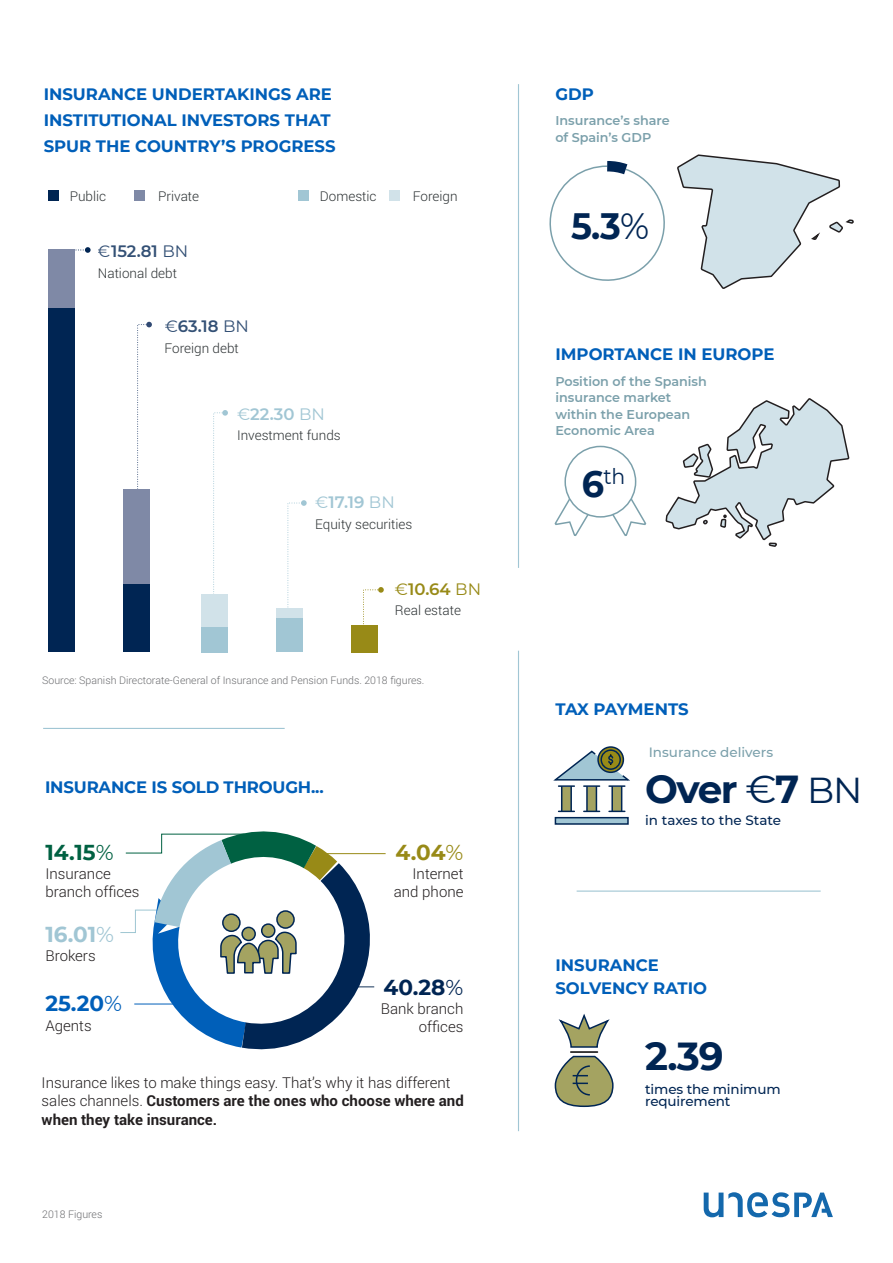
<style>
.page{position:relative;width:893px;height:1263px;background:#fff}
.page>*{position:absolute;margin:0;border:0;box-sizing:border-box;transform-origin:0 0}
.t1{font:700 39px "Montserrat";letter-spacing:-.04em;color:#002553}
.t2{font:700 36.6px "Montserrat";color:#002553;scale:.96 1}
.t3{font:700 21.6px "Montserrat";color:#006142}
.t4{font:700 21.6px "Montserrat";color:#a1c6d4}
.t5{font:700 21.6px "Montserrat";color:#002553}
.t6{font:700 21.6px "Montserrat";color:#005fb9}
.t7{font:700 21.6px "Montserrat";color:#988a17}
.t8{font:21.3px "Montserrat";color:#002553;scale:.96 1}
.t9{font:700 16.5px/26px "Montserrat";color:#005fb9}
.t10{font:600 16.5px "Montserrat";color:#002553}
.t11{font:600 16.5px "Montserrat";color:#a1c6d4}
.t12{font:600 16.5px "Montserrat";color:#988a17}
.t13{font:300 15px/18px "Roboto";color:#231f20;text-align:right}
.t14{font:300 13.5px "Roboto";color:#2e3335}
.t15{font:500 13.5px/11.6px "Montserrat";letter-spacing:-.01em;color:#002553}
.t16{font:500 13.5px "Montserrat";color:#7ba0ab}
.t17{font:600 12.75px/16.5px "Montserrat";color:#7ba0ab}
.t18{font:300 10.5px "Roboto";color:#6c6d70}
.s1{font-weight:400}
.s2{font-weight:700}
.s3{font-weight:700;font-size:36.6px}
.s4{font-weight:400;font-size:36px}
</style>
<div class="page">
<svg style="left:554px;top:497px;width:36px;height:39px"></svg>
<svg style="left:611px;top:497px;width:36px;height:39px"></svg>
<div style="left:564px;top:446px;width:72px;height:72px;border:2px solid #7ba0ab;border-radius:50%"></div>
<svg style="left:704px;top:1192px;width:129px;height:25px"></svg>
<hr style="left:518px;top:651px;width:1px;height:480px;background:#a1c6d4">
<hr style="left:518px;top:84px;width:1px;height:484px;background:#a1c6d4">
<hr style="left:43px;top:728px;width:242px;height:1px;background:#a1c6d4">
<hr style="left:577px;top:890px;width:244px;height:2px;background:#a1c6d4">
<svg style="left:363px;top:587px;width:21px;height:38px"></svg>
<svg style="left:213px;top:410px;width:15px;height:185px"></svg>
<svg style="left:137px;top:322px;width:15px;height:167px"></svg>
<svg style="left:287px;top:500px;width:20px;height:108px"></svg>
<svg style="left:75px;top:247px;width:16px;height:6px"></svg>
<div style="left:123px;top:489px;width:27px;height:95px;background:#7f89a6"></div>
<div style="left:123px;top:584px;width:27px;height:68px;background:#002553"></div>
<div style="left:201px;top:595px;width:27px;height:32px;background:#d1e2e9"></div>
<div style="left:201px;top:627px;width:27px;height:25px;background:#a1c6d4"></div>
<div style="left:276px;top:608px;width:27px;height:10px;background:#d1e2e9"></div>
<div style="left:276px;top:618px;width:27px;height:34px;background:#a1c6d4"></div>
<div style="left:351px;top:625px;width:27px;height:27px;background:#988a17"></div>
<div style="left:49px;top:249px;width:26px;height:60px;background:#7f89a6"></div>
<div style="left:49px;top:309px;width:26px;height:343px;background:#002553"></div>
<svg style="left:555px;top:817px;width:74px;height:8px"></svg>
<div style="left:597px;top:746px;width:27px;height:27px;border:2px solid #002553;border-radius:50%"></div>
<svg style="left:553px;top:749px;width:77px;height:63px"></svg>
<div style="left:600px;top:749px;width:21px;height:21px;border:2px solid #002553;border-radius:50%"></div>
<svg style="left:549px;top:154px;width:305px;height:135px"></svg>
<svg style="left:665px;top:398px;width:185px;height:149px"></svg>
<svg style="left:559px;top:1013px;width:51px;height:35px"></svg>
<svg style="left:554px;top:1055px;width:60px;height:53px"></svg>
<hr style="left:571px;top:1051px;width:26px;height:2px;background:#000001">
<hr style="left:343px;top:986px;width:31px;height:1px;background:#153458">
<svg style="left:120px;top:831px;width:247px;height:219px"></svg>
<hr style="left:320px;top:853px;width:66px;height:1px;background:#988a17">
<div style="left:48px;top:190px;width:11px;height:11px;background:#002553"></div>
<div style="left:134px;top:190px;width:11px;height:11px;background:#7f89a6"></div>
<div style="left:298px;top:190px;width:11px;height:11px;background:#a1c6d4"></div>
<div style="left:389px;top:190px;width:11px;height:11px;background:#d1e2e9"></div>
<p class="t9" style="left:44px;top:80px;width:293px">INSURANCE UNDERTAKINGS ARE<br>INSTITUTIONAL INVESTORS THAT<br>SPUR THE COUNTRY’S PROGRESS</p>
<p class="t14" style="left:70px;top:187px;width:38px">Public</p>
<p class="t14" style="left:158px;top:187px;width:43px">Private</p>
<p class="t14" style="left:320px;top:187px;width:58px">Domestic</p>
<p class="t14" style="left:413px;top:187px;width:46px">Foreign</p>
<p class="t10" style="left:98px;top:240px;width:92px"><span class="s1">€</span>152.81 <span class="s1">BN</span></p>
<p class="t14" style="left:98px;top:263px;width:81px">National debt</p>
<p class="t10" style="left:165px;top:315px;width:86px"><span class="s1">€</span>63.18 <span class="s1">BN</span></p>
<p class="t14" style="left:165px;top:338px;width:76px">Foreign debt</p>
<p class="t11" style="left:237px;top:402px;width:89px"><span class="s1">€</span>22.30 <span class="s1">BN</span></p>
<p class="t14" style="left:237px;top:426px;width:105px">Investment funds</p>
<p class="t11" style="left:315px;top:491px;width:81px"><span class="s1">€</span>17.19 <span class="s1">BN</span></p>
<p class="t14" style="left:315px;top:515px;width:99px">Equity securities</p>
<p class="t12" style="left:395px;top:577px;width:88px"><span class="s1">€</span>10.64 <span class="s1">BN</span></p>
<p class="t14" style="left:395px;top:601px;width:68px">Real estate</p>
<p class="t18" style="left:42px;top:672px;width:384px">Source: Spanish Directorate-General of Insurance and Pension Funds. 2018 figures.</p>
<p class="t9" style="left:45px;top:774px;width:280px">INSURANCE IS SOLD THROUGH...</p>
<h3 class="t3" style="left:45px;top:836px;width:70px">14.15<span class="s1">%</span></h3>
<p class="t13" style="left:45px;top:864px;width:96px;text-align:left">Insurance branch offices</p>
<h3 class="t4" style="left:45px;top:918px;width:70px">16.01<span class="s1">%</span></h3>
<p class="t13" style="left:45px;top:946px;width:52px">Brokers</p>
<h3 class="t6" style="left:45px;top:988px;width:78px">25.20<span class="s1">%</span></h3>
<p class="t13" style="left:45px;top:1016px;width:48px">Agents</p>
<h3 class="t7" style="left:395px;top:836px;width:70px">4.04<span class="s1">%</span></h3>
<p class="t13" style="left:394px;top:864px;width:71px">Internet and phone</p>
<h3 class="t5" style="left:383px;top:971px;width:81px">40.28<span class="s1">%</span></h3>
<p class="t13" style="left:381px;top:999px;width:84px">Bank branch offices</p>
<p class="t13" style="left:42px;top:1072px;width:424px;line-height:18.8px;text-align:left">Insurance likes to make things easy. That’s why it has different sales channels. <span class="s2">Customers are the ones who choose where and when they take insurance.</span></p>
<p class="t18" style="left:42px;top:1207px;width:62px">2018 Figures</p>
<p class="t9" style="left:555px;top:80px;width:40px">GDP</p>
<p class="t17" style="left:555px;top:112px;width:116px">Insurance’s share of Spain’s GDP</p>
<h2 class="t2" style="left:571px;top:199px;width:83px">5.3<span class="s1">%</span></h2>
<p class="t9" style="left:555px;top:340px;width:221px">IMPORTANCE IN EUROPE</p>
<p class="t17" style="left:555px;top:373px;width:153px">Position of the Spanish insurance market within the European<br>Economic Area</p>
<h3 class="t8" style="left:582px;top:462px;width:47px"><span class="s3">6</span>th</h3>
<p class="t9" style="left:555px;top:695px;width:135px">TAX PAYMENTS</p>
<p class="t16" style="left:649px;top:742px;width:126px">Insurance delivers</p>
<h1 class="t1" style="left:645px;top:761px;width:219px">Over <span class="s1">€</span>7 <span class="s4">BN</span></h1>
<p class="t15" style="left:645px;top:814px;width:138px">in taxes to the State</p>
<p class="t9" style="left:555px;top:953px;width:153px;line-height:23.2px">INSURANCE<br>SOLVENCY RATIO</p>
<h1 class="t1" style="left:645px;top:1028px;width:80px">2.39</h1>
<p class="t15" style="left:645px;top:1083px;width:137px">times the minimum requirement</p>
</div>
